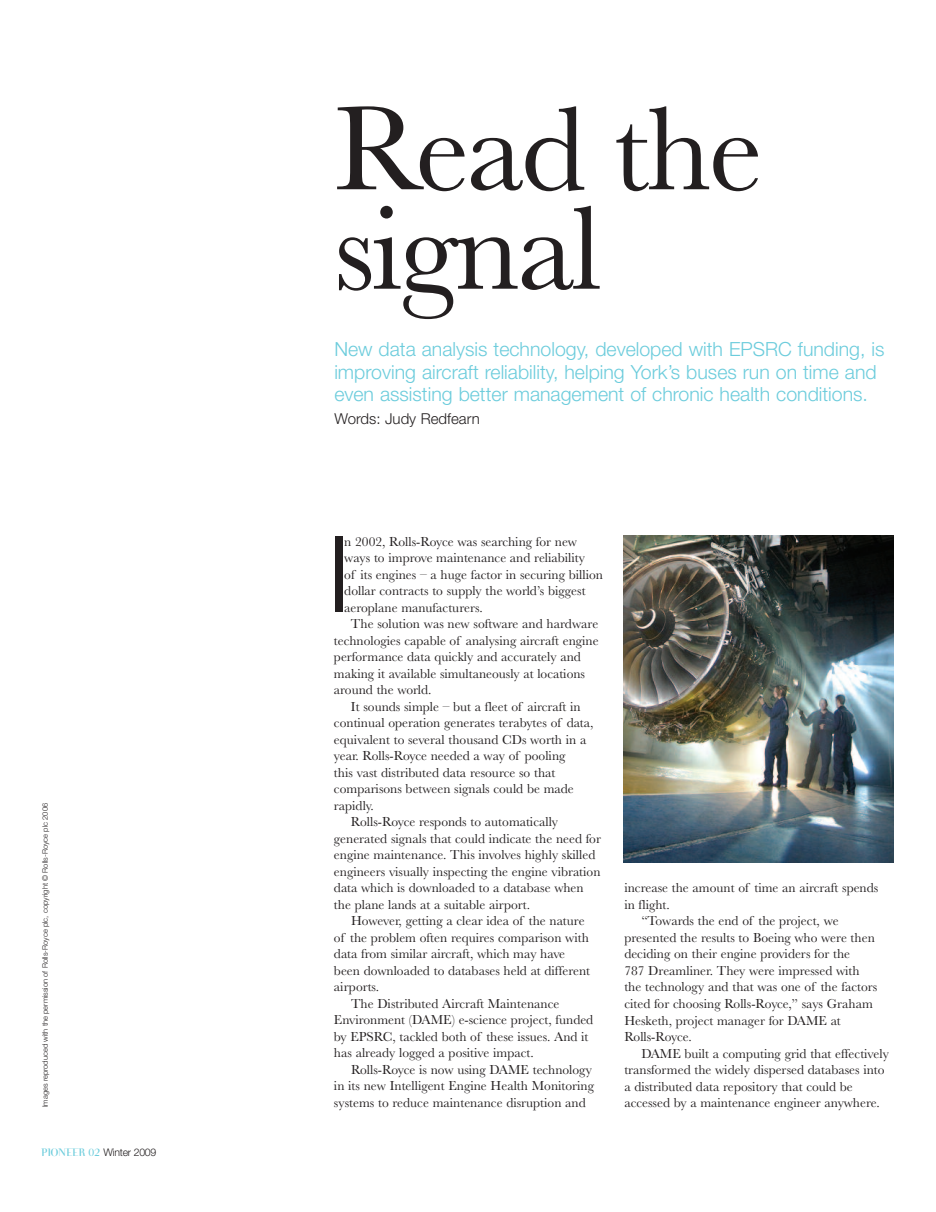
<style>
.page{position:relative;width:936px;height:1212px;background:#fff}
.page>*{position:absolute;margin:0;border:0;box-sizing:border-box;transform-origin:0 0}
.t1{font:123.45px/99.4px "Baskerville";letter-spacing:-.025em;color:#231f20}
.t2{font:300 106.05px "Helvetica Neue";color:#231f20}
.t3{font:300 19.5px/22.5px "Helvetica Neue";color:#6cccdc}
.t4{font:300 15px "Helvetica Neue";color:#231f20}
.t5{font:13.5px "Baskerville";color:#231f20}
.t6{font:300 10.5px "Helvetica Neue";letter-spacing:-.03em;color:#231f20}
.t7{font:300 7.5px "Helvetica Neue";color:#231f20}
.s1{font-family:"One Ioda";font-weight:400;color:#6cccdc}
</style>
<div class="page">
<img style="left:623px;top:536px;width:270px;height:326px">
<p class="t7" style="left:43px;top:1107px;width:306px;rotate:-90deg">Images reproduced with the permission of Rolls-Royce plc, copyright © Rolls-Royce plc 2006</p>
<p class="t6" style="left:41px;top:1149px;width:116px"><span class="s1">PIONEER 02</span> Winter 2009</p>
<h1 class="t1" style="left:334px;top:97px;width:430px">Read the signal</h1>
<h3 class="t3" style="left:334px;top:340px;width:551px">New data analysis technology, developed with EPSRC funding, is improving aircraft reliability, helping York’s buses run on time and even assisting better management of chronic health conditions.</h3>
<p class="t4" style="left:334px;top:413px;width:147px">Words: Judy Redfearn</p>
<h2 class="t2" style="left:327px;top:536px;width:25px">I</h2>
<p class="t5" style="left:344px;top:533px;width:234px">n 2002, Rolls-Royce was searching for new</p>
<p class="t5" style="left:344px;top:549px;width:242px">ways to improve maintenance and reliability</p>
<p class="t5" style="left:344px;top:566px;width:260px">of its engines – a huge factor in securing billion</p>
<p class="t5" style="left:344px;top:582px;width:243px">dollar contracts to supply the world’s biggest</p>
<p class="t5" style="left:344px;top:599px;width:140px">aeroplane manufacturers.</p>
<p class="t5" style="left:351px;top:615px;width:249px">The solution was new software and hardware</p>
<p class="t5" style="left:334px;top:632px;width:266px">technologies capable of analysing aircraft engine</p>
<p class="t5" style="left:334px;top:648px;width:248px">performance data quickly and accurately and</p>
<p class="t5" style="left:334px;top:665px;width:252px">making it available simultaneously at locations</p>
<p class="t5" style="left:334px;top:681px;width:99px">around the world.</p>
<p class="t5" style="left:351px;top:698px;width:231px">It sounds simple – but a fleet of aircraft in</p>
<p class="t5" style="left:334px;top:714px;width:261px">continual operation generates terabytes of data,</p>
<p class="t5" style="left:334px;top:731px;width:254px">equivalent to several thousand CDs worth in a</p>
<p class="t5" style="left:334px;top:747px;width:233px">year. Rolls-Royce needed a way of pooling</p>
<p class="t5" style="left:334px;top:764px;width:223px">this vast distributed data resource so that</p>
<p class="t5" style="left:334px;top:780px;width:241px">comparisons between signals could be made</p>
<p class="t5" style="left:334px;top:797px;width:41px">rapidly.</p>
<p class="t5" style="left:351px;top:813px;width:209px">Rolls-Royce responds to automatically</p>
<p class="t5" style="left:334px;top:830px;width:268px">generated signals that could indicate the need for</p>
<p class="t5" style="left:334px;top:846px;width:263px">engine maintenance. This involves highly skilled</p>
<p class="t5" style="left:334px;top:863px;width:268px">engineers visually inspecting the engine vibration</p>
<p class="t5" style="left:334px;top:879px;width:251px">data which is downloaded to a database when</p>
<p class="t5" style="left:334px;top:896px;width:197px">the plane lands at a suitable airport.</p>
<p class="t5" style="left:351px;top:912px;width:235px">However, getting a clear idea of the nature</p>
<p class="t5" style="left:334px;top:929px;width:256px">of the problem often requires comparison with</p>
<p class="t5" style="left:334px;top:945px;width:233px">data from similar aircraft, which may have</p>
<p class="t5" style="left:334px;top:962px;width:258px">been downloaded to databases held at different</p>
<p class="t5" style="left:334px;top:978px;width:47px">airports.</p>
<p class="t5" style="left:351px;top:995px;width:210px">The Distributed Aircraft Maintenance</p>
<p class="t5" style="left:334px;top:1011px;width:261px">Environment (DAME) e-science project, funded</p>
<p class="t5" style="left:334px;top:1028px;width:256px">by EPSRC, tackled both of these issues. And it</p>
<p class="t5" style="left:334px;top:1044px;width:201px">has already logged a positive impact.</p>
<p class="t5" style="left:351px;top:1061px;width:242px">Rolls-Royce is now using DAME technology</p>
<p class="t5" style="left:334px;top:1077px;width:261px">in its new Intelligent Engine Health Monitoring</p>
<p class="t5" style="left:334px;top:1094px;width:253px">systems to reduce maintenance disruption and</p>
<p class="t5" style="left:624px;top:880px;width:255px">increase the amount of time an aircraft spends</p>
<p class="t5" style="left:624px;top:896px;width:47px">in flight.</p>
<p class="t5" style="left:641px;top:913px;width:199px">“Towards the end of the project, we</p>
<p class="t5" style="left:624px;top:929px;width:252px">presented the results to Boeing who were then</p>
<p class="t5" style="left:624px;top:946px;width:227px">deciding on their engine providers for the</p>
<p class="t5" style="left:624px;top:962px;width:237px">787 Dreamliner. They were impressed with</p>
<p class="t5" style="left:624px;top:979px;width:254px">the technology and that was one of the factors</p>
<p class="t5" style="left:624px;top:995px;width:250px">cited for choosing Rolls-Royce,” says Graham</p>
<p class="t5" style="left:624px;top:1012px;width:218px">Hesketh, project manager for DAME at</p>
<p class="t5" style="left:624px;top:1028px;width:69px">Rolls-Royce.</p>
<p class="t5" style="left:641px;top:1045px;width:249px">DAME built a computing grid that effectively</p>
<p class="t5" style="left:624px;top:1061px;width:262px">transformed the widely dispersed databases into</p>
<p class="t5" style="left:624px;top:1078px;width:230px">a distributed data repository that could be</p>
<p class="t5" style="left:624px;top:1094px;width:257px">accessed by a maintenance engineer anywhere.</p>
</div>
